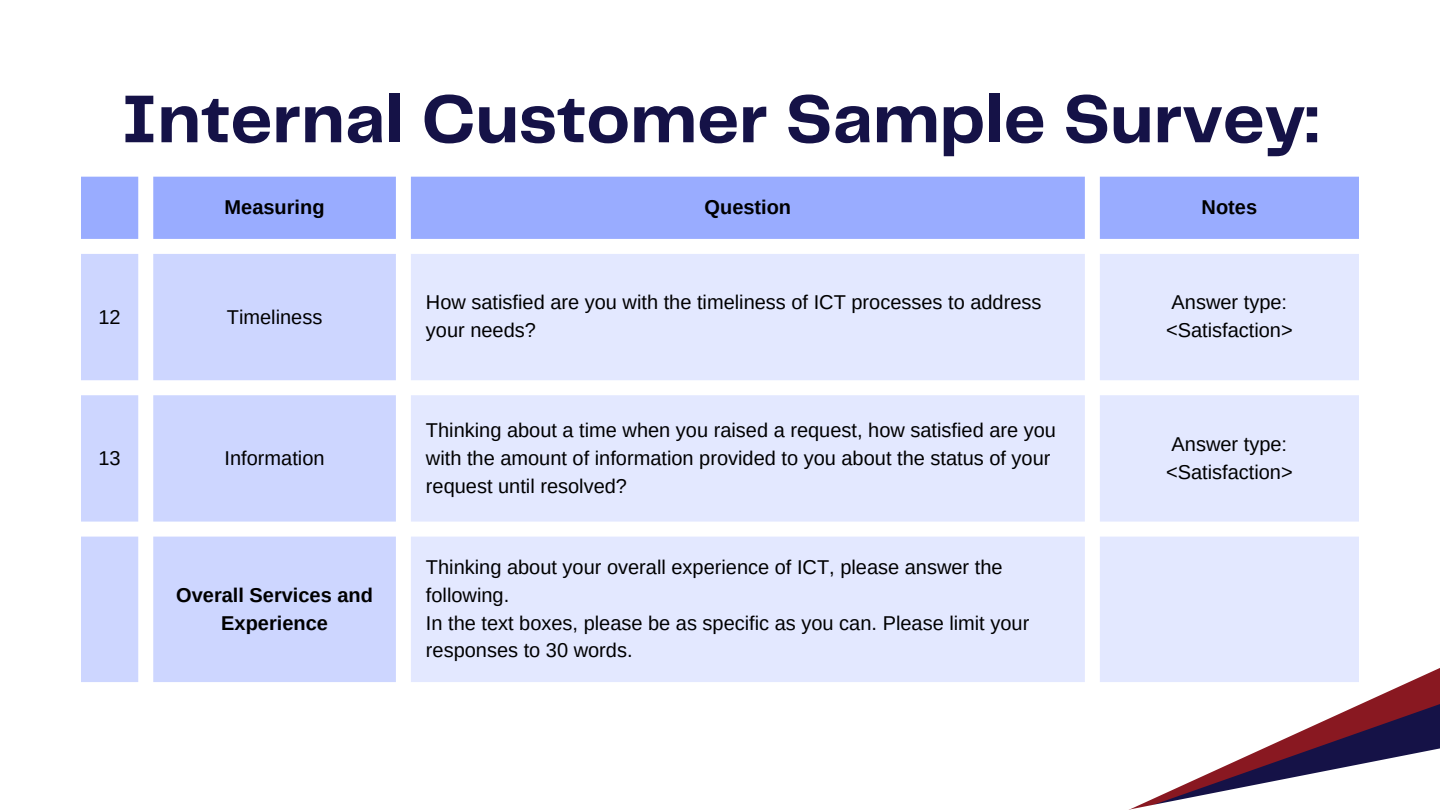
<style>
.page{position:relative;width:1440px;height:810px;background:#fff}
.page>*{position:absolute;margin:0;border:0;box-sizing:border-box;transform-origin:0 0}
.t1{font:700 70px "Telegraf";color:#151247}
.t2{font:20px/27.8px "Arimo";color:#000}
.t3{font:700 20px/27.8px "Arimo";color:#000;text-align:center}
</style>
<div class="page">
<svg style="left:1129px;top:676px;width:311px;height:134px"></svg>
<div style="left:81px;top:177px;width:1278px;height:62px;background:#99acff"></div>
<svg style="left:81px;top:254px;width:315px;height:428px;background:#d2daff"></svg>
<svg style="left:411px;top:254px;width:948px;height:428px;background:#e5e9ff"></svg>
<h1 class="t1" style="left:121px;top:71px;width:1199px">Internal Customer Sample Survey:</h1>
<p class="t3" style="left:225px;top:194px;width:101px">Measuring</p>
<p class="t3" style="left:705px;top:194px;width:88px">Question</p>
<p class="t3" style="left:1202px;top:194px;width:57px">Notes</p>
<p class="t2" style="left:99px;top:303px;width:24px">12</p>
<p class="t2" style="left:227px;top:303px;width:97px">Timeliness</p>
<p class="t2" style="left:99px;top:444px;width:24px">13</p>
<p class="t2" style="left:225px;top:444px;width:102px">Information</p>
<p class="t3" style="left:176px;top:581px;width:198px">Overall Services and<br>Experience</p>
<p class="t2" style="left:426px;top:289px;width:617px">How satisfied are you with the timeliness of ICT processes to address your needs?</p>
<p class="t2" style="left:1166px;top:289px;width:128px">Answer type: &lt;Satisfaction&gt;</p>
<p class="t2" style="left:426px;top:417px;width:632px">Thinking about a time when you raised a request, how satisfied are you with the amount of information provided to you about the status of your request until resolved?</p>
<p class="t2" style="left:426px;top:553px;width:605px">Thinking about your overall experience of ICT, please answer the following.<br>In the text boxes, please be as specific as you can. Please limit your responses to 30 words.</p>
<p class="t2" style="left:1166px;top:430px;width:128px">Answer type: &lt;Satisfaction&gt;</p>
</div>
